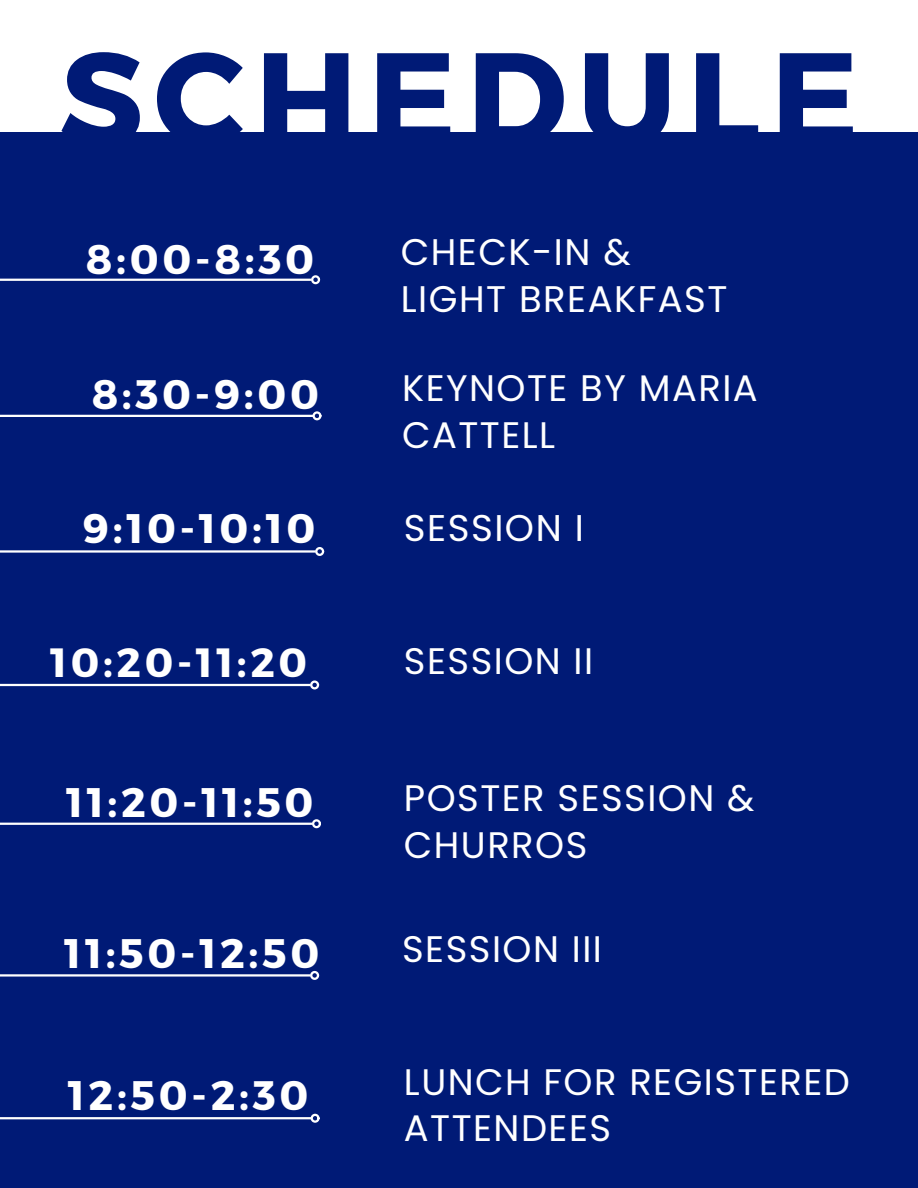
<style>
.page{position:relative;width:918px;height:1188px;background:#fff}
.page>*{position:absolute;margin:0;border:0;box-sizing:border-box;transform-origin:0 0}
.t1{font:700 130.8px "Montserrat";letter-spacing:.08em;color:#001a76}
.t2{font:700 41.4px "Montserrat";color:#fff}
.t3{font:700 41.25px "Montserrat";letter-spacing:.09em;color:#fff}
.t4{font:700 40.8px "Montserrat";letter-spacing:.09em;color:#fff}
.t5{font:37.2px "Poppins";letter-spacing:.04em;color:#fff}
.t6{font:37.05px "Poppins";letter-spacing:.04em;color:#fff}
.t7{font:36.9px/46.8px "Poppins";letter-spacing:.04em;color:#fff}
</style>
<div class="page">
<div style="left:0;top:132px;width:918px;height:1056px;background:#001a76"></div>
<hr style="left:0;top:279px;width:312px;height:2px;background:#fff">
<div style="left:311px;top:275px;width:9px;height:9px;border:2px solid #fff;border-radius:50%"></div>
<hr style="left:0;top:415px;width:313px;height:2px;background:#fff">
<div style="left:313px;top:411px;width:9px;height:9px;border:2px solid #fff;border-radius:50%"></div>
<hr style="left:0;top:550px;width:316px;height:3px;background:#fff">
<div style="left:315px;top:547px;width:9px;height:9px;border:2px solid #fff;border-radius:50%"></div>
<hr style="left:0;top:684px;width:311px;height:2px;background:#fff">
<div style="left:310px;top:680px;width:9px;height:9px;border:2px solid #fff;border-radius:50%"></div>
<hr style="left:0;top:823px;width:313px;height:2px;background:#fff">
<div style="left:312px;top:819px;width:9px;height:9px;border:2px solid #fff;border-radius:50%"></div>
<hr style="left:0;top:974px;width:311px;height:3px;background:#fff">
<div style="left:310px;top:971px;width:9px;height:9px;border:2px solid #fff;border-radius:50%"></div>
<hr style="left:0;top:1117px;width:311px;height:2px;background:#fff">
<div style="left:311px;top:1114px;width:9px;height:9px;border:2px solid #fff;border-radius:50%"></div>
<p class="t1" style="left:59px;top:13px;width:801px">SCHEDULE</p>
<h2 class="t2" style="left:86px;top:233px;width:230px">8:00-8:30</h2>
<h2 class="t3" style="left:92px;top:368px;width:229px">8:30-9:00</h2>
<p class="t6" style="left:401px;top:226px;width:232px">CHECK-IN &amp;</p>
<p class="t6" style="left:401px;top:273px;width:328px">LIGHT BREAKFAST</p>
<h1 class="t7" style="left:402px;top:365px;width:357px">KEYNOTE BY MARIA<br>CATTELL</h1>
<h2 class="t3" style="left:83px;top:501px;width:234px">9:10-10:10</h2>
<p class="t5" style="left:404px;top:502px;width:181px">SESSION I</p>
<h2 class="t4" style="left:50px;top:636px;width:258px">10:20-11:20</h2>
<p class="t7" style="left:404px;top:637px;width:191px">SESSION II</p>
<h2 class="t3" style="left:66px;top:775px;width:249px">11:20-11:50</h2>
<h2 class="t7" style="left:404px;top:775px;width:352px">POSTER SESSION &amp;</h2>
<p class="t7" style="left:404px;top:822px;width:185px">CHURROS</p>
<h2 class="t3" style="left:64px;top:926px;width:257px">11:50-12:50</h2>
<p class="t7" style="left:402px;top:926px;width:201px">SESSION III</p>
<p class="t3" style="left:68px;top:1068px;width:242px">12:50-2:30</p>
<p class="t7" style="left:404px;top:1058px;width:447px">LUNCH FOR REGISTERED<br>ATTENDEES</p>
</div>
